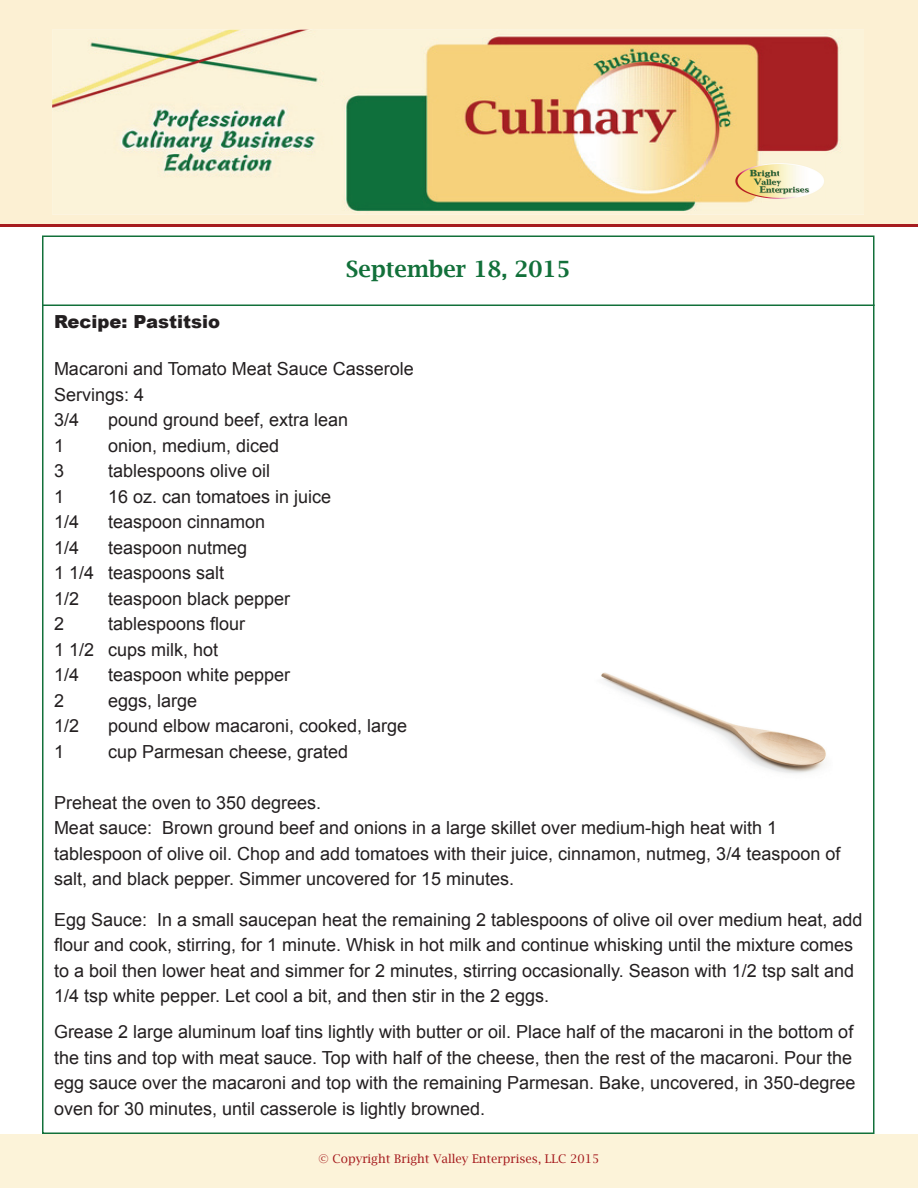
<style>
.page{position:relative;width:918px;height:1188px;background:#fff}
.page>*{position:absolute;margin:0;border:0;box-sizing:border-box;transform-origin:0 0}
.t1{font:600 22.5px "Lucida Bright";color:#12703a}
.t2{font:18px/25.5px "Arial";color:#231f20}
.t3{font:900 18px "Arial";color:#231f20}
.t4{font:12px "Lucida Bright";color:#a61c1f}
</style>
<div class="page">
<div style="left:0;top:0;width:918px;height:224px;background:#fcf0d3"></div>
<hr style="left:0;top:224px;width:918px;height:3px;background:#a61c1f">
<img style="left:52px;top:30px;width:812px;height:184px">
<hr style="left:42px;top:304px;width:833px;height:2px;background:#12703a">
<img style="left:734px;top:162px;width:92px;height:38px">
<img style="left:601px;top:672px;width:225px;height:102px">
<p class="t1" style="left:346px;top:256px;width:226px">September 18, 2015</p>
<p class="t3" style="left:54px;top:309px;width:168px">Recipe: Pastitsio</p>
<p class="t2" style="left:54px;top:356px;width:361px">Macaroni and Tomato Meat Sauce Casserole<br>Servings: 4<br>3/4</p>
<p class="t2" style="left:108px;top:407px;width:242px">pound ground beef, extra lean</p>
<p class="t2" style="left:54px;top:433px;width:12px">1</p>
<p class="t2" style="left:108px;top:433px;width:173px">onion, medium, diced</p>
<p class="t2" style="left:54px;top:458px;width:12px">3</p>
<p class="t2" style="left:108px;top:458px;width:164px">tablespoons olive oil</p>
<p class="t2" style="left:54px;top:484px;width:12px">1</p>
<p class="t2" style="left:108px;top:484px;width:225px">16 oz. can tomatoes in juice</p>
<p class="t2" style="left:54px;top:509px;width:27px">1/4</p>
<p class="t2" style="left:108px;top:509px;width:159px">teaspoon cinnamon</p>
<p class="t2" style="left:54px;top:535px;width:27px">1/4</p>
<p class="t2" style="left:54px;top:535px;width:195px;text-indent:54px">teaspoon nutmeg<br>1 1/4 teaspoons salt<br>1/2</p>
<p class="t2" style="left:108px;top:586px;width:184px">teaspoon black pepper</p>
<p class="t2" style="left:54px;top:611px;width:193px;text-indent:54px">tablespoons flour<br>1 1/2 cups milk, hot<br>1/4</p>
<p class="t2" style="left:54px;top:611px;width:12px">2</p>
<p class="t2" style="left:108px;top:662px;width:184px">teaspoon white pepper</p>
<p class="t2" style="left:54px;top:688px;width:12px">2</p>
<p class="t2" style="left:108px;top:688px;width:91px">eggs, large</p>
<p class="t2" style="left:54px;top:713px;width:27px">1/2</p>
<p class="t2" style="left:108px;top:713px;width:301px">pound elbow macaroni, cooked, large</p>
<p class="t2" style="left:54px;top:739px;width:12px">1</p>
<p class="t2" style="left:108px;top:739px;width:242px">cup Parmesan cheese, grated</p>
<p class="t2" style="left:54px;top:790px;width:788px">Preheat the oven to 350 degrees.<br>Meat sauce: Brown ground beef and onions in a large skillet over medium-high heat with 1 tablespoon of olive oil. Chop and add tomatoes with their juice, cinnamon, nutmeg, 3/4 teaspoon of salt, and black pepper. Simmer uncovered for 15 minutes.</p>
<p class="t2" style="left:54px;top:907px;width:810px">Egg Sauce: In a small saucepan heat the remaining 2 tablespoons of olive oil over medium heat, add flour and cook, stirring, for 1 minute. Whisk in hot milk and continue whisking until the mixture comes to a boil then lower heat and simmer for 2 minutes, stirring occasionally. Season with 1/2 tsp salt and 1/4 tsp white pepper. Let cool a bit, and then stir in the 2 eggs.</p>
<p class="t2" style="left:54px;top:1019px;width:803px">Grease 2 large aluminum loaf tins lightly with butter or oil. Place half of the macaroni in the bottom of the tins and top with meat sauce. Top with half of the cheese, then the rest of the macaroni. Pour the egg sauce over the macaroni and top with the remaining Parmesan. Bake, uncovered, in 350-degree oven for 30 minutes, until casserole is lightly browned.</p>
<p class="t4" style="left:319px;top:1152px;width:282px">© Copyright Bright Valley Enterprises, LLC 2015</p>
</div>
